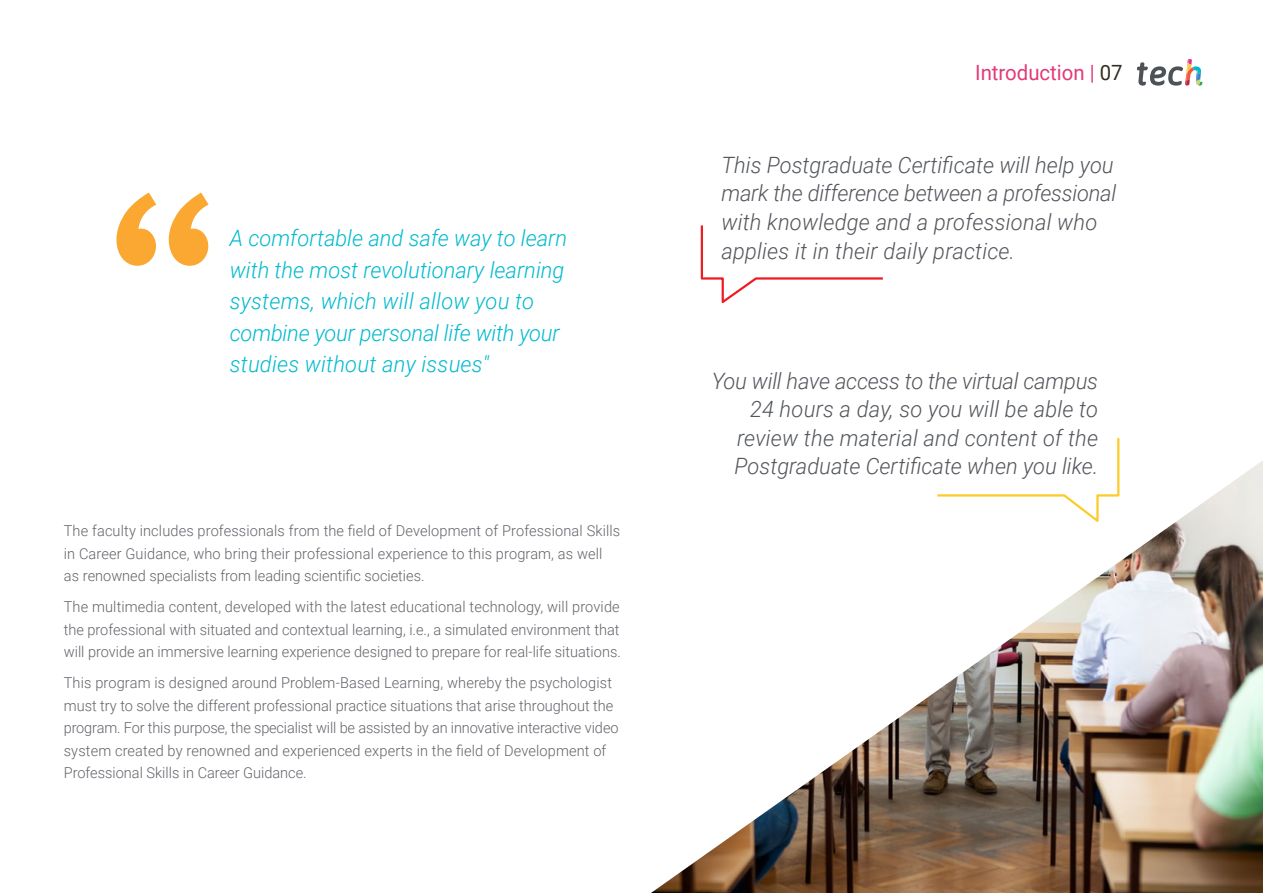
<style>
.page{position:relative;width:1263px;height:893px;background:#fff}
.page>*{position:absolute;margin:0;border:0;box-sizing:border-box;transform-origin:0 0}
.t1{font:italic 300 22.5px/28.5px "Roboto";color:#52555b;text-align:right}
.t2{font:italic 300 22.5px/31.5px "Roboto";color:#00bacf}
.t3{font:21px "Roboto";color:#e23a79}
.t4{font:300 15px/22.5px "Roboto";color:#61646a}
.s1{color:#312e20}
</style>
<div class="page">
<svg style="left:116px;top:193px;width:93px;height:73px"></svg>
<img style="left:651px;top:461px;width:612px;height:432px">
<svg style="left:935px;top:438px;width:185px;height:87px"></svg>
<svg style="left:700px;top:225px;width:183px;height:78px"></svg>
<svg style="left:1137px;top:59px;width:65px;height:27px"></svg>
<h1 class="t2" style="left:230px;top:221px;width:339px">A comfortable and safe way to learn with the most revolutionary learning systems, which will allow you to combine your personal life with your studies without any issues"</h1>
<p class="t4" style="left:64px;top:519px;width:558px">The faculty includes professionals from the field of Development of Professional Skills in Career Guidance, who bring their professional experience to this program, as well as renowned specialists from leading scientific societies.</p>
<p class="t4" style="left:64px;top:595px;width:559px;text-align:justify">The multimedia content, developed with the latest educational technology, will provide the professional with situated and contextual learning, i.e., a simulated environment that will provide an immersive learning experience designed to prepare for real-life situations.</p>
<p class="t4" style="left:64px;top:671px;width:556px">This program is designed around Problem-Based Learning, whereby the psychologist must try to solve the different professional practice situations that arise throughout the program. For this purpose, the specialist will be assisted by an innovative interactive video system created by renowned and experienced experts in the field of Development of Professional Skills in Career Guidance.</p>
<h2 class="t3" style="left:975px;top:57px;width:149px">Introduction | <span class="s1">07</span></h2>
<h1 class="t1" style="left:721px;top:150px;width:396px;text-align:left">This Postgraduate Certificate will help you mark the difference between a professional with knowledge and a professional who applies it in their daily practice.</h1>
<h1 class="t1" style="left:712px;top:366px;width:388px">You will have access to the virtual campus 24 hours a day, so you will be able to review the material and content of the Postgraduate Certificate when you like.</h1>
</div>
